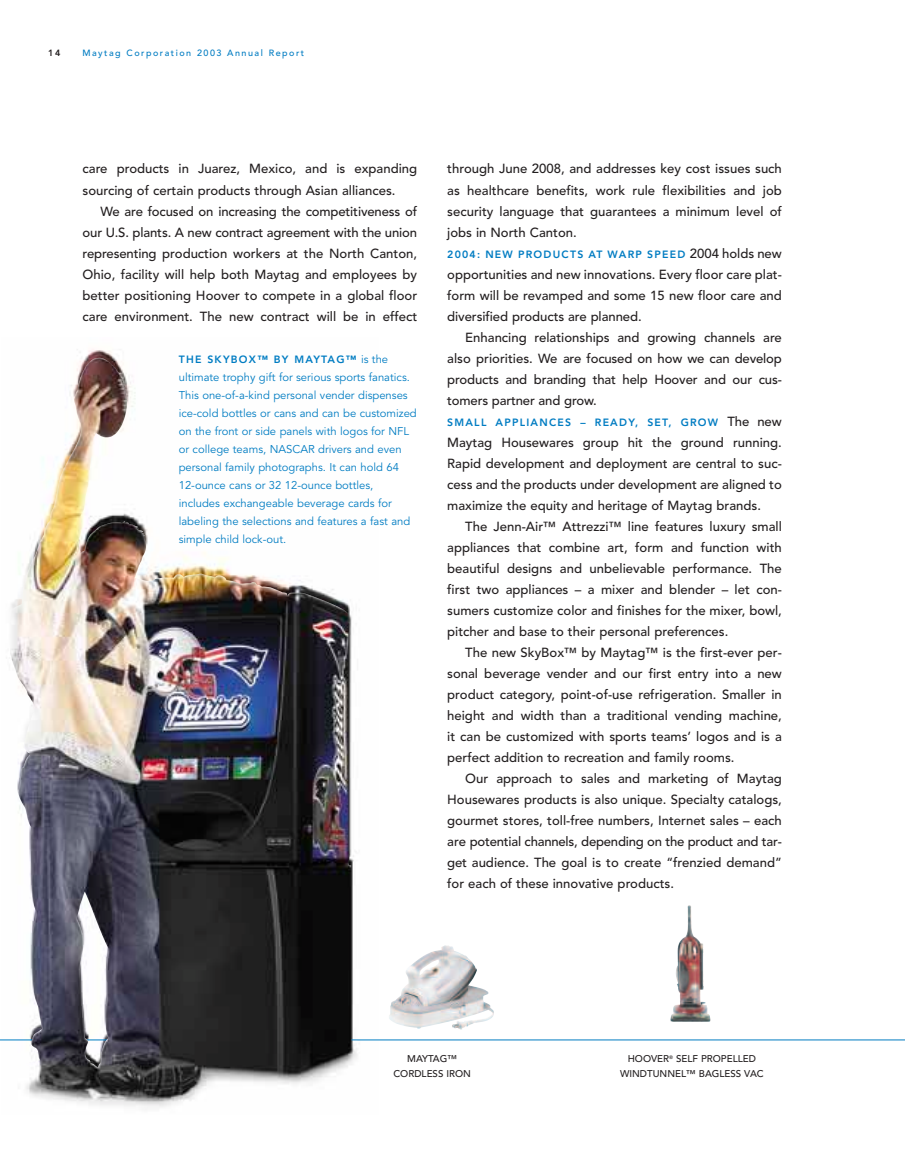
<style>
.page{position:relative;width:905px;height:1175px;background:#fff}
.page>*{position:absolute;margin:0;border:0;box-sizing:border-box;transform-origin:0 0}
.t1{font:500 13.2px/21px "Avenir";color:#231f20;text-align:justify}
.t2{font:11.25px/18px "Avenir";color:#007cc2}
.t3{font:800 10.5px "Avenir";letter-spacing:.12em;color:#007cc2}
.t4{font:500 9.75px/15px "Avenir";color:#231f20;text-align:center}
.t5{font:500 9px "Avenir";letter-spacing:.165em;color:#007cc2}
.t6{font:800 9px "Avenir";color:#231f20}
.s1{font-weight:400;font-size:11.25px}
.s2{font-weight:500;font-size:13.2px;color:#231f20}
</style>
<div class="page">
<hr style="left:0;top:1039px;width:904px;height:1px;background:#007cc2">
<img style="left:389px;top:945px;width:105px;height:83px">
<img style="left:670px;top:941px;width:41px;height:80px">
<img style="left:1px;top:358px;width:377px;height:750px">
<p class="t6" style="left:48px;top:49px;width:14px">14</p>
<p class="t5" style="left:82px;top:49px;width:223px">Maytag Corporation 2003 Annual Report</p>
<p class="t1" style="left:82px;top:160px;width:336px">care products in Juarez, Mexico, and is expanding sourcing of certain products through Asian alliances.</p>
<p class="t1" style="left:82px;top:202px;width:336px;text-indent:18px">We are focused on increasing the competitiveness of our U.S. plants. A new contract agreement with the union representing production workers at the North Canton, Ohio, facility will help both Maytag and employees by better positioning Hoover to compete in a global floor care environment. The new contract will be in effect</p>
<p class="t3" style="left:179px;top:355px;width:211px">THE SKYBOX™ BY MAYTAG™ <span class="s1">is the</span></p>
<p class="t2" style="left:179px;top:370px;width:239px">ultimate trophy gift for serious sports fanatics.<br>This one-of-a-kind personal vender dispenses ice-cold bottles or cans and can be customized on the front or side panels with logos for NFL or college teams, NASCAR drivers and even personal family photographs. It can hold 64<br>12-ounce cans or 32 12-ounce bottles, includes exchangeable beverage cards for labeling the selections and features a fast and simple child lock-out.</p>
<p class="t1" style="left:447px;top:160px;width:336px">through June 2008, and addresses key cost issues such as healthcare benefits, work rule flexibilities and job security language that guarantees a minimum level of jobs in North Canton.</p>
<p class="t3" style="left:447px;top:249px;width:336px">2004: NEW PRODUCTS AT WARP SPEED <span class="s2">2004 holds new</span></p>
<p class="t1" style="left:447px;top:265px;width:336px">opportunities and new innovations. Every floor care plat&shy;form will be revamped and some 15 new floor care and diversified products are planned.</p>
<p class="t1" style="left:447px;top:328px;width:336px;text-indent:18px">Enhancing relationships and growing channels are also priorities. We are focused on how we can develop products and branding that help Hoover and our cus&shy;tomers partner and grow.</p>
<p class="t3" style="left:447px;top:417px;width:336px">SMALL APPLIANCES – READY, SET, GROW <span class="s2">The new</span></p>
<p class="t1" style="left:447px;top:433px;width:336px">Maytag Housewares group hit the ground running.<br>Rapid development and deployment are central to suc&shy;cess and the products under development are aligned to maximize the equity and heritage of Maytag brands.</p>
<p class="t1" style="left:447px;top:517px;width:336px;text-indent:18px">The Jenn-Air™ Attrezzi™ line features luxury small appliances that combine art, form and function with beautiful designs and unbelievable performance. The first two appliances – a mixer and blender – let con&shy;sumers customize color and finishes for the mixer, bowl, pitcher and base to their personal preferences.</p>
<p class="t1" style="left:447px;top:643px;width:336px;text-indent:18px">The new SkyBox™ by Maytag™ is the first-ever per&shy;sonal beverage vender and our first entry into a new product category, point-of-use refrigeration. Smaller in height and width than a traditional vending machine, it can be customized with sports teams’ logos and is a perfect addition to recreation and family rooms.</p>
<p class="t1" style="left:447px;top:769px;width:336px;text-indent:18px">Our approach to sales and marketing of Maytag Housewares products is also unique. Specialty catalogs, gourmet stores, toll-free numbers, Internet sales – each are potential channels, depending on the product and tar&shy;get audience. The goal is to create “frenzied demand” for each of these innovative products.</p>
<p class="t4" style="left:393px;top:1052px;width:79px">MAYTAG™<br>CORDLESS IRON</p>
<p class="t4" style="left:620px;top:1052px;width:145px">HOOVER<sup>®</sup> SELF PROPELLED<br>WINDTUNNEL™ BAGLESS VAC</p>
</div>
